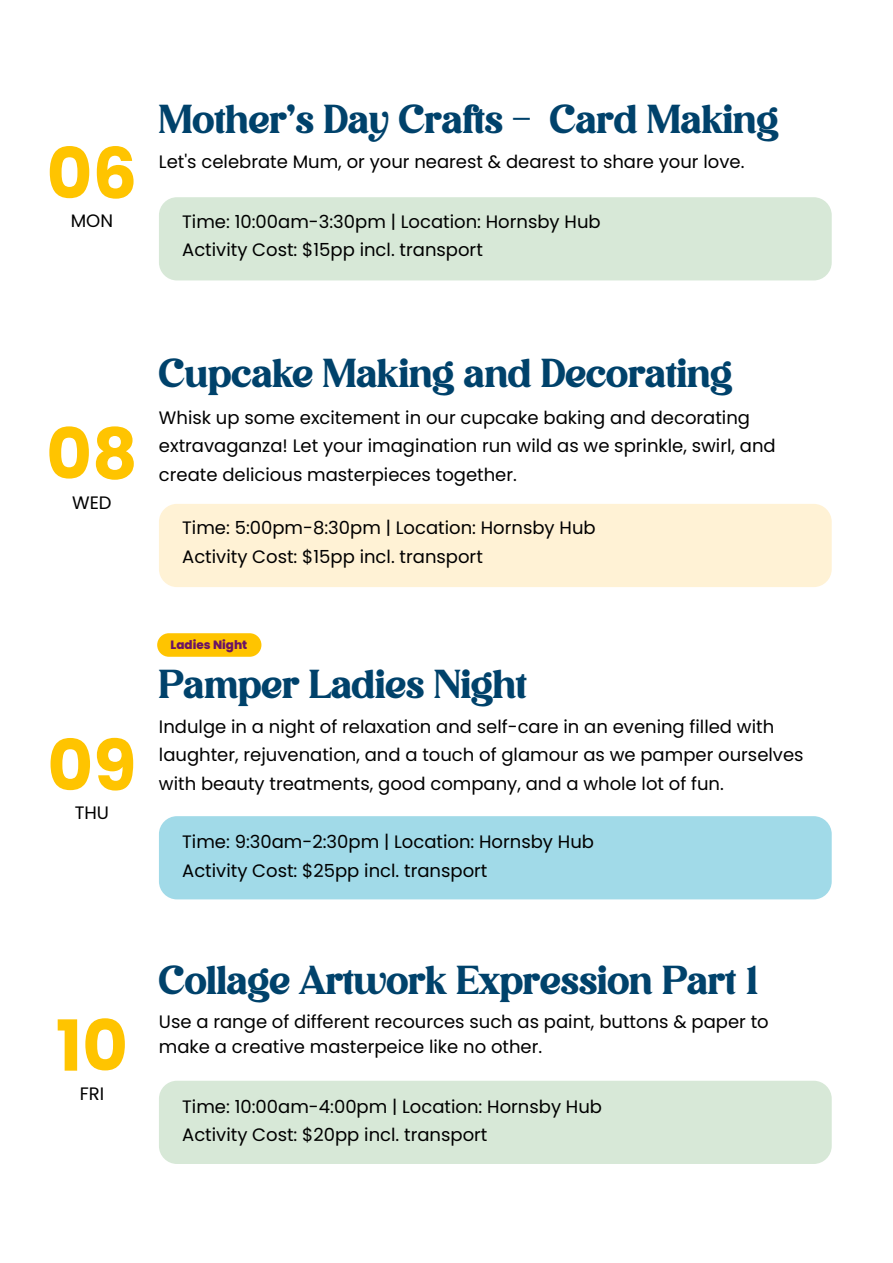
<style>
.page{position:relative;width:893px;height:1263px;background:#fff}
.page>*{position:absolute;margin:0;border:0;box-sizing:border-box;transform-origin:0 0}
.t1{font:700 70.35px "Poppins";color:#ffc400}
.t2{font:39px "Avigea";color:#00426b}
.t3{font:18px/28.5px "Poppins";color:#000}
.t4{font:800 12px "Poppins";color:#6b1365}
</style>
<div class="page">
<div style="left:159px;top:197px;width:673px;height:83px;background:#d7e8d7;border-radius:18px"></div>
<div style="left:159px;top:504px;width:673px;height:83px;background:#fff2d5;border-radius:18px"></div>
<div style="left:159px;top:816px;width:673px;height:83px;background:#a1dae8;border-radius:18px"></div>
<div style="left:159px;top:1081px;width:673px;height:83px;background:#d7e8d7;border-radius:18px"></div>
<div style="left:157px;top:633px;width:104px;height:24px;background:#ffc400;border-radius:12px"></div>
<h1 class="t1" style="left:47px;top:125px;width:92px">06</h1>
<p class="t3" style="left:71px;top:206px;width:44px">MON</p>
<h2 class="t2" style="left:159px;top:95px;width:621px">Mother’s Day Crafts Card Making</h2>
<p class="t3" style="left:159px;top:147px;width:587px">Let's celebrate Mum, or your nearest &amp; dearest to share your love.</p>
<p class="t3" style="left:182px;top:207px;width:420px">Time: 10:00am-3:30pm | Location: Hornsby Hub<br>Activity Cost: $15pp incl. transport</p>
<h1 class="t1" style="left:46px;top:405px;width:93px">08</h1>
<p class="t3" style="left:72px;top:489px;width:41px">WED</p>
<h2 class="t2" style="left:159px;top:349px;width:575px">Cupcake Making and Decorating</h2>
<p class="t3" style="left:159px;top:403px;width:618px">Whisk up some excitement in our cupcake baking and decorating extravaganza! Let your imagination run wild as we sprinkle, swirl, and create delicious masterpieces together.</p>
<p class="t3" style="left:182px;top:514px;width:415px">Time: 5:00pm-8:30pm | Location: Hornsby Hub<br>Activity Cost: $15pp incl. transport</p>
<h1 class="t1" style="left:47px;top:716px;width:91px">09</h1>
<p class="t3" style="left:75px;top:798px;width:36px">THU</p>
<p class="t4" style="left:171px;top:636px;width:78px">Ladies Night</p>
<h2 class="t2" style="left:159px;top:660px;width:369px">Pamper Ladies Night</h2>
<p class="t3" style="left:159px;top:712px;width:646px">Indulge in a night of relaxation and self-care in an evening filled with laughter, rejuvenation, and a touch of glamour as we pamper ourselves with beauty treatments, good company, and a whole lot of fun.</p>
<p class="t3" style="left:182px;top:828px;width:413px">Time: 9:30am-2:30pm | Location: Hornsby Hub<br>Activity Cost: $25pp incl. transport</p>
<h1 class="t1" style="left:56px;top:997px;width:74px">10</h1>
<p class="t3" style="left:80px;top:1080px;width:26px">FRI</p>
<h2 class="t2" style="left:159px;top:956px;width:601px">Collage Artwork Expression Part 1</h2>
<p class="t3" style="left:159px;top:1008px;width:611px;line-height:25.5px">Use a range of different recources such as paint , buttons &amp; paper to make a creative masterpeice like no other.</p>
<p class="t3" style="left:182px;top:1092px;width:421px">Time: 10:00am-4:00pm | Location: Hornsby Hub<br>Activity Cost: $20pp incl. transport</p>
</div>
